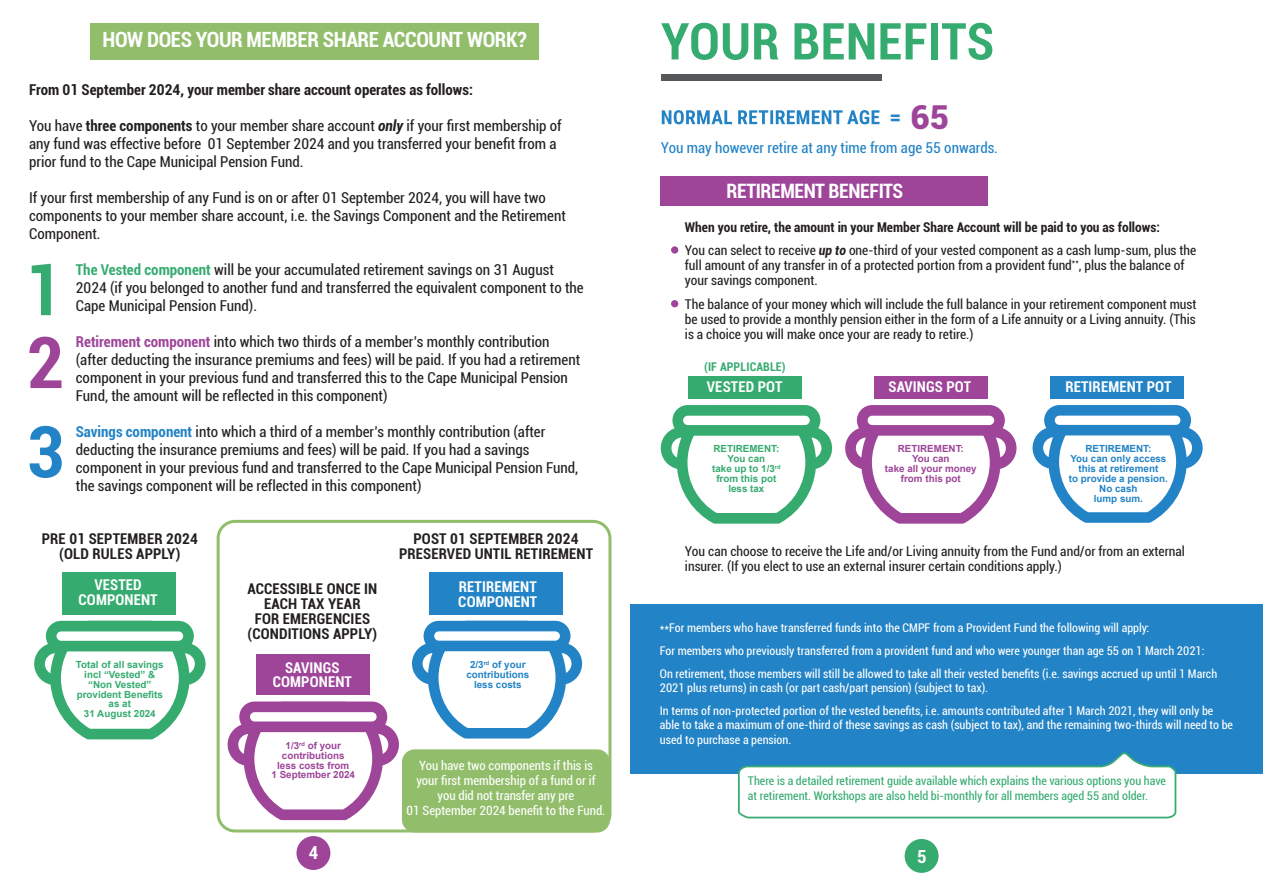
<style>
.page{position:relative;width:1263px;height:893px;background:#fff}
.page>*{position:absolute;margin:0;border:0;box-sizing:border-box;transform-origin:0 0}
.t1{font:700 condensed 71.25px "Roboto";color:#9e4599}
.t2{font:700 condensed 71.25px "Roboto";color:#36ab70}
.t3{font:700 condensed 71.25px "Roboto";color:#2283c6}
.t4{font:700 condensed 51px "Roboto";letter-spacing:.01em;color:#36ab70}
.t5{font:900 33px "Roboto";color:#9e4599}
.t6{font:700 condensed 21px "Roboto";letter-spacing:-.02em;color:#fff}
.t7{font:700 condensed 19.8px "Roboto";letter-spacing:-.02em;color:#fff}
.t8{font:900 19.5px "Roboto";color:#2283c6}
.t9{font:700 condensed 18px "Roboto";color:#fff}
.t10{font:condensed 15px/18px "Roboto";color:#231f20}
.t11{font:700 condensed 15px "Roboto";color:#231f20}
.t12{font:condensed 15px "Roboto";color:#2283c6}
.t13{font:700 condensed 14.85px/14.9px "Roboto";letter-spacing:.01em;color:#231f20;text-align:center}
.t14{font:700 condensed 14.85px/14.9px "Roboto";letter-spacing:.01em;color:#fff;text-align:center}
.t15{font:condensed 13.5px/15px "Roboto";color:#231f20}
.t16{font:700 condensed 13.5px "Roboto";color:#231f20}
.t17{font:condensed 12.75px/15px "Roboto";color:#fff;text-align:center}
.t18{font:condensed 12px/14.4px "Roboto";color:#fff}
.t19{font:condensed 12px/14.4px "Roboto";color:#36ab70}
.t20{font:700 condensed 12px "Roboto";letter-spacing:.01em;color:#36ab70}
.sub-subheading_green{font:700 9.9px/9.9px "Arial";color:#36ab70;text-align:center}
.sub-subheading_green-2{font:700 9.9px/9.9px "Arial";color:#2283c6;text-align:center}
.sub-subheading_green-3{font:700 9.9px/9.9px "Arial";color:#9e4599;text-align:center}
.s1{font-weight:700}
.s2{font-weight:700;font-style:italic}
.s3{font-weight:700;color:#36ab70}
.s4{font-weight:700;color:#9e4599}
.s5{font-weight:700;color:#2283c6}
</style>
<div class="page">
<div style="left:631px;top:604px;width:632px;height:169px;background:#2283c6"></div>
<svg style="left:662px;top:110px;width:217px;height:14px"></svg>
<div style="left:660px;top:176px;width:327px;height:30px;background:#9e4599"></div>
<div style="left:671px;top:246px;width:7px;height:8px;background:#9e4599;border-radius:50%"></div>
<div style="left:671px;top:300px;width:7px;height:7px;background:#9e4599;border-radius:50%"></div>
<svg style="left:737px;top:752px;width:440px;height:67px"></svg>
<div style="left:661px;top:75px;width:221px;height:6px;background:#57585a"></div>
<div style="left:905px;top:839px;width:33px;height:34px;background:#36ab70;border-radius:50%"></div>
<svg style="left:1032px;top:405px;width:171px;height:118px"></svg>
<svg style="left:661px;top:405px;width:171px;height:119px"></svg>
<svg style="left:845px;top:405px;width:171px;height:119px"></svg>
<div style="left:1050px;top:376px;width:133px;height:22px;background:#2283c6"></div>
<div style="left:689px;top:376px;width:113px;height:22px;background:#36ab70"></div>
<div style="left:874px;top:376px;width:113px;height:22px;background:#9e4599"></div>
<div style="left:90px;top:23px;width:449px;height:37px;background:#92be6c"></div>
<svg style="left:412px;top:621px;width:170px;height:117px"></svg>
<svg style="left:34px;top:621px;width:172px;height:118px"></svg>
<svg style="left:228px;top:701px;width:171px;height:119px"></svg>
<div style="left:430px;top:572px;width:133px;height:42px;background:#2283c6"></div>
<div style="left:62px;top:572px;width:114px;height:42px;background:#36ab70"></div>
<div style="left:256px;top:655px;width:114px;height:40px;background:#9e4599"></div>
<div style="left:296px;top:836px;width:34px;height:34px;background:#9e4599;border-radius:50%"></div>
<div style="left:217px;top:520px;width:394px;height:312px;border:3px solid #92be6c;border-radius:17px"></div>
<div style="left:402px;top:749px;width:208px;height:83px;background:#92be6c;border-radius:13px"></div>
<p class="t6" style="left:103px;top:25px;width:426px">HOW DOES YOUR MEMBER SHARE ACCOUNT WORK?</p>
<p class="t11" style="left:29px;top:80px;width:445px">From 01 September 2024, your member share account operates as follows:</p>
<p class="t10" style="left:29px;top:117px;width:534px">You have <span class="s1">three components</span> to your member share account <span class="s2">only</span> if your first membership of any fund was effective before 01 September 2024 and you transferred your benefit from a prior fund to the Cape Municipal Pension Fund.</p>
<p class="t10" style="left:29px;top:189px;width:538px">If your first membership of any Fund is on or after 01 September 2024, you will have two components to your member share account, i.e. the Savings Component and the Retirement<br>Component.</p>
<p class="t10" style="left:76px;top:261px;width:509px"><span class="s3">The Vested component</span> will be your accumulated retirement savings on 31 August<br>2024 (if you belonged to another fund and transferred the equivalent component to the<br>Cape Municipal Pension Fund).</p>
<p class="t10" style="left:76px;top:333px;width:506px"><span class="s4">Retirement component</span> into which two thirds of a member’s monthly contribution (after deducting the insurance premiums and fees) will be paid. If you had a retirement component in your previous fund and transferred this to the Cape Municipal Pension Fund, the amount will be reflected in this component)</p>
<p class="t10" style="left:76px;top:423px;width:504px"><span class="s5">Savings component</span> into which a third of a member’s monthly contribution (after deducting the insurance premiums and fees) will be paid. If you had a savings component in your previous fund and transferred to the Cape Municipal Pension Fund, the savings component will be reflected in this component)</p>
<p class="t2" style="left:25px;top:240px;width:39px">1</p>
<p class="t1" style="left:27px;top:313px;width:39px">2</p>
<p class="t3" style="left:27px;top:402px;width:39px">3</p>
<p class="t13" style="left:42px;top:530px;width:157px">PRE 01 SEPTEMBER 2024</p>
<p class="t13" style="left:59px;top:545px;width:123px">(OLD RULES APPLY)</p>
<p class="t13" style="left:413px;top:530px;width:167px">POST 01 SEPTEMBER 2024</p>
<p class="t13" style="left:399px;top:545px;width:195px">PRESERVED UNTIL RETIREMENT</p>
<p class="t14" style="left:79px;top:577px;width:80px">VESTED<br>COMPONENT</p>
<p class="t13" style="left:247px;top:581px;width:132px">ACCESSIBLE ONCE IN<br>EACH TAX YEAR<br>FOR EMERGENCIES (CONDITIONS APPLY)</p>
<p class="t14" style="left:458px;top:579px;width:80px;text-align:left">RETIREMENT<br>COMPONENT</p>
<p class="sub-subheading_green" style="left:76px;top:660px;width:89px">Total of all savings incl “Vested” &amp; “Non Vested” provident Benefits as at</p>
<p class="sub-subheading_green" style="left:84px;top:709px;width:73px">31 August 2024</p>
<p class="t14" style="left:273px;top:659px;width:80px">SAVINGS<br>COMPONENT</p>
<p class="sub-subheading_green-2" style="left:466px;top:660px;width:64px">2/3<sup>rd</sup> of your contributions</p>
<p class="sub-subheading_green-2" style="left:474px;top:680px;width:49px">less costs</p>
<p class="sub-subheading_green-3" style="left:282px;top:741px;width:64px">1/3<sup>rd</sup> of your contributions</p>
<p class="sub-subheading_green-3" style="left:277px;top:760px;width:74px">less costs from</p>
<p class="sub-subheading_green-3" style="left:271px;top:770px;width:85px">1 September 2024</p>
<p class="t17" style="left:407px;top:758px;width:200px">You have two components if this is your first membership of a fund or if you did not transfer any pre<br>01 September 2024 benefit to the Fund.</p>
<p class="t9" style="left:309px;top:840px;width:11px">4</p>
<p class="t4" style="left:661px;top:6px;width:335px">YOUR BENEFITS</p>
<p class="t8" style="left:890px;top:104px;width:13px">=</p>
<p class="t5" style="left:911px;top:94px;width:40px">65</p>
<p class="t12" style="left:661px;top:137px;width:338px">You may however retire at any time from age 55 onwards.</p>
<p class="t7" style="left:726px;top:177px;width:178px">RETIREMENT BENEFITS</p>
<p class="t16" style="left:685px;top:218px;width:476px">When you retire, the amount in your Member Share Account will be paid to you as follows:</p>
<p class="t15" style="left:685px;top:243px;width:513px">You can select to receive <span class="s2">up to</span> one-third of your vested component as a cash lump-sum, plus the full amount of any transfer in of a protected portion from a provident fund<sup>**</sup>, plus the balance of your savings component.</p>
<p class="t15" style="left:685px;top:296px;width:513px;text-align:justify">The balance of your money which will include the full balance in your retirement component must be used to provide a monthly pension either in the form of a Life annuity or a Living annuity. (This is a choice you will make once your are ready to retire.)</p>
<p class="t20" style="left:704px;top:358px;width:83px">(IF APPLICABLE)</p>
<p class="t14" style="left:707px;top:379px;width:77px">VESTED POT</p>
<p class="t14" style="left:888px;top:379px;width:84px">SAVINGS POT</p>
<p class="t14" style="left:1065px;top:379px;width:108px">RETIREMENT POT</p>
<p class="sub-subheading_green" style="left:712px;top:444px;width:70px">RETIREMENT:<br>You can<br>take up to 1/3<sup>rd </sup>from this pot less tax</p>
<p class="sub-subheading_green-3" style="left:898px;top:444px;width:68px">RETIREMENT:</p>
<p class="sub-subheading_green-3" style="left:912px;top:454px;width:39px">You can</p>
<p class="sub-subheading_green-3" style="left:885px;top:464px;width:93px">take all your money</p>
<p class="sub-subheading_green-3" style="left:901px;top:474px;width:62px">from this pot</p>
<p class="sub-subheading_green-2" style="left:1085px;top:444px;width:68px">RETIREMENT:</p>
<p class="sub-subheading_green-2" style="left:1069px;top:454px;width:100px">You can only access this at retirement<br>to provide a pension.<br>No cash<br>lump sum.</p>
<p class="t15" style="left:685px;top:543px;width:501px">You can choose to receive the Life and/or Living annuity from the Fund and/or from an external insurer. (If you elect to use an external insurer certain conditions apply.)</p>
<p class="t18" style="left:660px;top:620px;width:491px">**For members who have transferred funds into the CMPF from a Provident Fund the following will apply:</p>
<p class="t18" style="left:660px;top:643px;width:546px">For members who previously transferred from a provident fund and who were younger than age 55 on 1 March 2021:</p>
<p class="t18" style="left:660px;top:666px;width:559px">On retirement, those members will still be allowed to take all their vested benefits (i.e. savings accrued up until 1 March<br>2021 plus returns) in cash (or part cash/part pension) (subject to tax).</p>
<p class="t18" style="left:660px;top:703px;width:575px">In terms of non-protected portion of the vested benefits, i.e. amounts contributed after 1 March 2021, they will only be able to take a maximum of one-third of these savings as cash (subject to tax), and the remaining two-thirds will need to be used to purchase a pension.</p>
<p class="t19" style="left:748px;top:773px;width:420px">There is a detailed retirement guide available which explains the various options you have at retirement. Workshops are also held bi-monthly for all members aged 55 and older.</p>
<p class="t9" style="left:917px;top:844px;width:11px">5</p>
</div>
